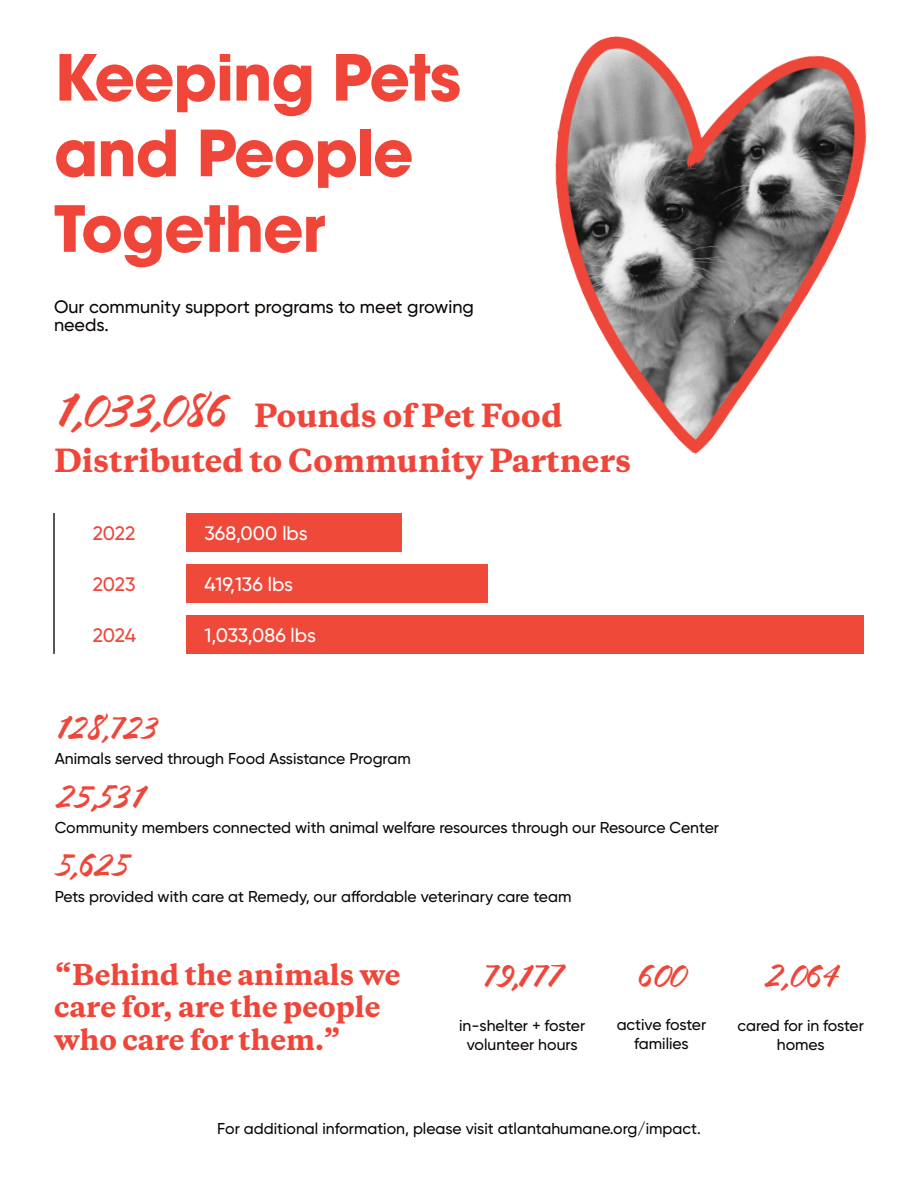
<style>
.page{position:relative;width:918px;height:1188px;background:#fff}
.page>*{position:absolute;margin:0;border:0;box-sizing:border-box;transform-origin:0 0}
.t1{font:700 63px/75.6px "ITC Avant Garde Pro";letter-spacing:-.02em;color:#ef4639}
.t2{font:48px "Brushland";letter-spacing:-.06em;color:#ef4639}
.t3{font:33px "Brushland";letter-spacing:-.04em;color:#ef4639}
.t4{font:800 30px "Copernicus";color:#ef4639}
.t5{font:800 27px/32.4px "Copernicus";color:#ef4639}
.t6{font:500 19.5px "Gilroy";color:#fff}
.t7{font:500 19.5px "Gilroy";letter-spacing:-.01em;color:#ef4639}
.t8{font:500 18px/18px "Gilroy";color:#0a0604}
.t9{font:500 15.75px/18.9px "Gilroy";color:#0a0604;text-align:center}
</style>
<div class="page">
<div style="left:187px;top:513px;width:215px;height:39px;background:#ef493a"></div>
<div style="left:187px;top:564px;width:301px;height:39px;background:#ef493a"></div>
<div style="left:187px;top:615px;width:677px;height:39px;background:#ef493a"></div>
<hr style="left:53px;top:513px;width:2px;height:141px;background:#231f20">
<img style="left:555px;top:36px;width:312px;height:419px">
<p class="t1" style="left:54px;top:39px;width:409px">Keeping Pets and People<br>Together</p>
<p class="t8" style="left:54px;top:298px;width:421px">Our community support programs to meet growing needs.</p>
<p class="t2" style="left:54px;top:383px;width:177px">1,033,086</p>
<p class="t4" style="left:254px;top:396px;width:310px">Pounds of Pet Food</p>
<p class="t4" style="left:54px;top:441px;width:579px">Distributed to Community Partners</p>
<p class="t7" style="left:93px;top:521px;width:44px">2022</p>
<p class="t6" style="left:205px;top:521px;width:105px">368,000 lbs</p>
<p class="t6" style="left:205px;top:572px;width:90px">419,136 lbs</p>
<p class="t6" style="left:205px;top:623px;width:113px">1,033,086 lbs</p>
<p class="t7" style="left:93px;top:572px;width:44px">2023</p>
<p class="t7" style="left:93px;top:623px;width:45px">2024</p>
<p class="t3" style="left:55px;top:708px;width:105px">128,723</p>
<p class="t9" style="left:55px;top:749px;width:357px">Animals served through Food Assistance Program</p>
<p class="t3" style="left:55px;top:777px;width:90px">25,531</p>
<p class="t9" style="left:55px;top:818px;width:666px">Community members connected with animal welfare resources through our Resource Center</p>
<p class="t3" style="left:55px;top:846px;width:73px">5,625</p>
<p class="t9" style="left:55px;top:887px;width:518px">Pets provided with care at Remedy, our affordable veterinary care team</p>
<p class="t5" style="left:54px;top:959px;width:348px">“Behind the animals we care for, are the people who care for them.”</p>
<p class="t3" style="left:481px;top:956px;width:84px">79,177</p>
<p class="t9" style="left:459px;top:1016px;width:128px">in-shelter + foster volunteer hours</p>
<p class="t3" style="left:637px;top:956px;width:50px">600</p>
<p class="t9" style="left:617px;top:1015px;width:91px">active foster families</p>
<p class="t3" style="left:764px;top:956px;width:78px">2,064</p>
<p class="t9" style="left:738px;top:1016px;width:128px">cared for in foster homes</p>
<p class="t9" style="left:217px;top:1119px;width:485px">For additional information, please visit atlantahumane.org/impact.</p>
</div>
